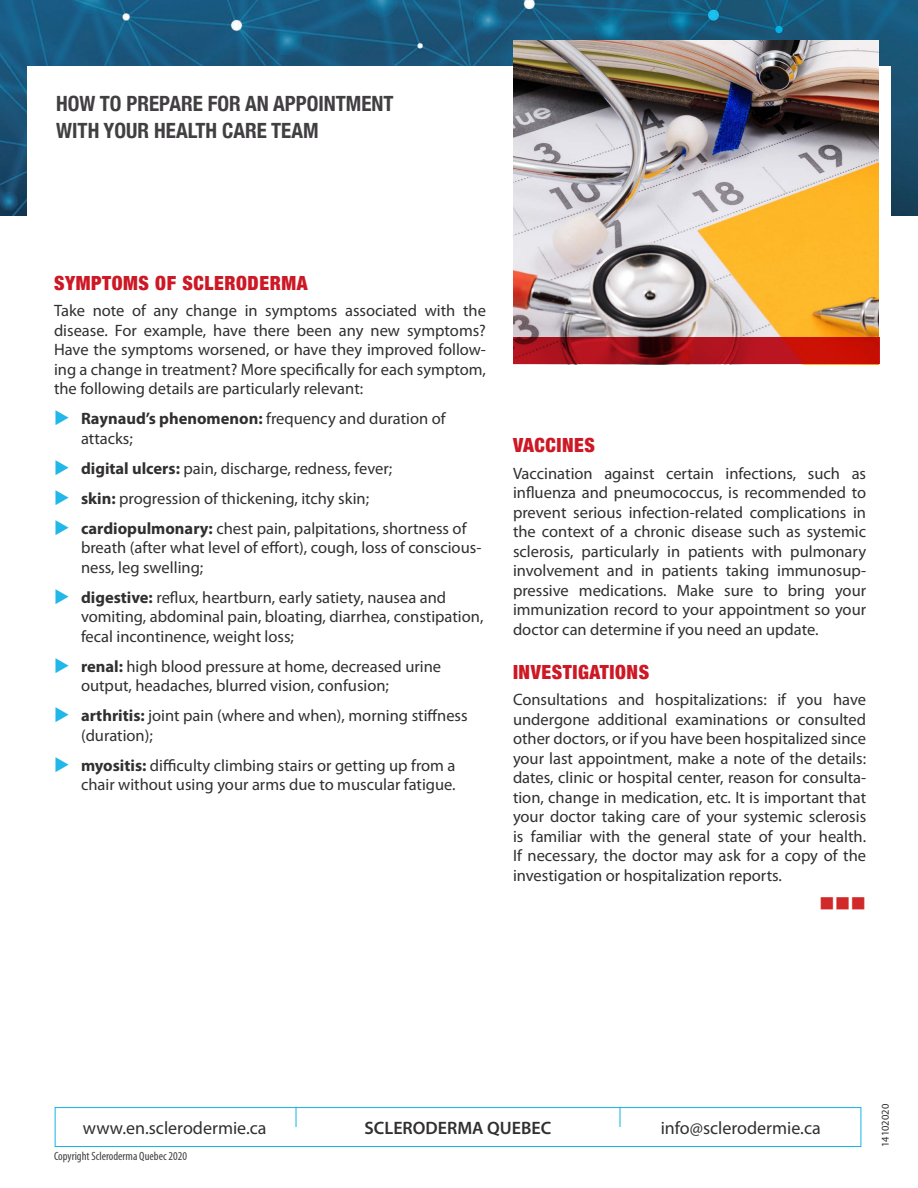
<style>
.page{position:relative;width:918px;height:1188px;background:#fff}
.page>*{position:absolute;margin:0;border:0;box-sizing:border-box;transform-origin:0 0}
.Fiche_Titre{font:700 condensed 21px/27px "Helvetica Neue";color:#413f41}
.contenu{font:21px "Wingdings";color:#d1282a}
.titre_1{font:900 condensed 19.5px "Helvetica Neue";letter-spacing:.03em;color:#cd1825}
.t1{font:18px "Myriad Pro";color:#312f30}
.t2{font:600 18px "Myriad Pro";color:#312f30}
.contenu-2{font:16.5px/19.5px "Myriad Pro";color:#312f30;text-align:justify}
.contenu_indent{font:16.5px/19.5px "Myriad Pro";color:#312f30}
.Fiche_Titre-2{font:condensed 12px "Myriad Pro";color:#413f41}
.contenu_indent-2{font:10.5px "Myriad Pro";color:#312f30}
.s1{color:#21b7e9}
.s2{font-weight:700}
</style>
<div class="page">
<img style="left:0;top:0;width:918px;height:216px">
<div style="left:810px;top:0;width:108px;height:108px;background:linear-gradient(to bottom,#1a5f83,#1e5270)"></div>
<div style="left:55px;top:1107px;width:806px;height:40px;border:1px solid #13b4e8"></div>
<svg style="left:296px;top:1107px;width:1px;height:20px"></svg>
<svg style="left:620px;top:1107px;width:1px;height:20px"></svg>
<div style="left:27px;top:66px;width:864px;height:668px;background:#fff"></div>
<img style="left:514px;top:40px;width:364px;height:297px">
<svg style="left:514px;top:337px;width:366px;height:27px"></svg>
<p class="Fiche_Titre" style="left:56px;top:89px;width:339px">HOW TO PREPARE FOR AN APPOINTMENT<br>WITH YOUR HEALTH CARE TEAM</p>
<p class="titre_1" style="left:54px;top:267px;width:255px">SYMPTOMS OF SCLERODERMA</p>
<p class="contenu-2" style="left:54px;top:301px;width:434px">Take note of any change in symptoms associated with the disease. For example, have there been any new symptoms?<br>Have the symptoms worsened, or have they improved follow&shy;ing a change in treatment? More specifically for each symptom, the following details are particularly relevant:</p>
<p class="contenu_indent" style="left:81px;top:409px;width:366px;text-indent:-27px"><span class="s1">◆</span> <span class="s2">Raynaud’s phenomenon:</span> frequency and duration of attacks;</p>
<p class="contenu_indent" style="left:54px;top:458px;width:340px"><span class="s1">◆</span> <span class="s2">digital ulcers:</span> pain, discharge, redness, fever;</p>
<p class="contenu_indent" style="left:54px;top:488px;width:317px"><span class="s1">◆</span> <span class="s2">skin:</span> progression of thickening, itchy skin;</p>
<p class="contenu_indent" style="left:81px;top:518px;width:402px;text-indent:-27px"><span class="s1">◆</span> <span class="s2">cardiopulmonary:</span> chest pain, palpitations, shortness of breath (after what level of effort), cough, loss of conscious&shy;ness, leg swelling;</p>
<p class="contenu_indent" style="left:81px;top:587px;width:404px;text-indent:-27px"><span class="s1">◆</span> <span class="s2">digestive:</span> reflux, heartburn, early satiety, nausea and vomiting, abdominal pain, bloating, diarrhea, constipation, fecal incontinence, weight loss;</p>
<p class="contenu_indent" style="left:81px;top:656px;width:362px;text-indent:-27px"><span class="s1">◆</span> <span class="s2">renal:</span> high blood pressure at home, decreased urine output, headaches, blurred vision, confusion;</p>
<p class="contenu_indent" style="left:81px;top:706px;width:388px;text-indent:-27px"><span class="s1">◆</span> <span class="s2">arthritis:</span> joint pain (where and when), morning stiffness (duration);</p>
<p class="contenu_indent" style="left:54px;top:755px;width:403px;text-align:right"><span class="s1">◆</span> <span class="s2">myositis:</span> difficulty climbing stairs or getting up from a chair without using your arms due to muscular fatigue.</p>
<p class="titre_1" style="left:513px;top:429px;width:84px">VACCINES</p>
<p class="contenu-2" style="left:513px;top:463px;width:355px">Vaccination against certain infections, such as influenza and pneumococcus, is recommended to prevent serious infection-related complications in the context of a chronic disease such as systemic sclerosis, particularly in patients with pulmonary involvement and in patients taking immunosup&shy;pressive medications. Make sure to bring your immunization record to your appointment so your doctor can determine if you need an update.</p>
<p class="titre_1" style="left:513px;top:656px;width:138px">INVESTIGATIONS</p>
<p class="contenu-2" style="left:513px;top:690px;width:355px">Consultations and hospitalizations: if you have undergone additional examinations or consulted other doctors, or if you have been hospitalized since your last appointment, make a note of the details: dates, clinic or hospital center, reason for consulta&shy;tion, change in medication, etc. It is important that your doctor taking care of your systemic sclerosis is familiar with the general state of your health.<br>If necessary, the doctor may ask for a copy of the investigation or hospitalization reports.</p>
<p class="contenu" style="left:819px;top:892px;width:49px">■■■</p>
<p class="t1" style="left:83px;top:1117px;width:185px">www.en.sclerodermie.ca</p>
<p class="t2" style="left:365px;top:1116px;width:188px">SCLERODERMA QUEBEC</p>
<p class="t1" style="left:661px;top:1117px;width:162px">info@sclerodermie.ca</p>
<p class="Fiche_Titre-2" style="left:54px;top:1149px;width:135px">Copyright Scleroderma Quebec 2020</p>
<p class="contenu_indent-2" style="left:879px;top:1147px;width:45px;rotate:-90deg">14102020</p>
</div>
